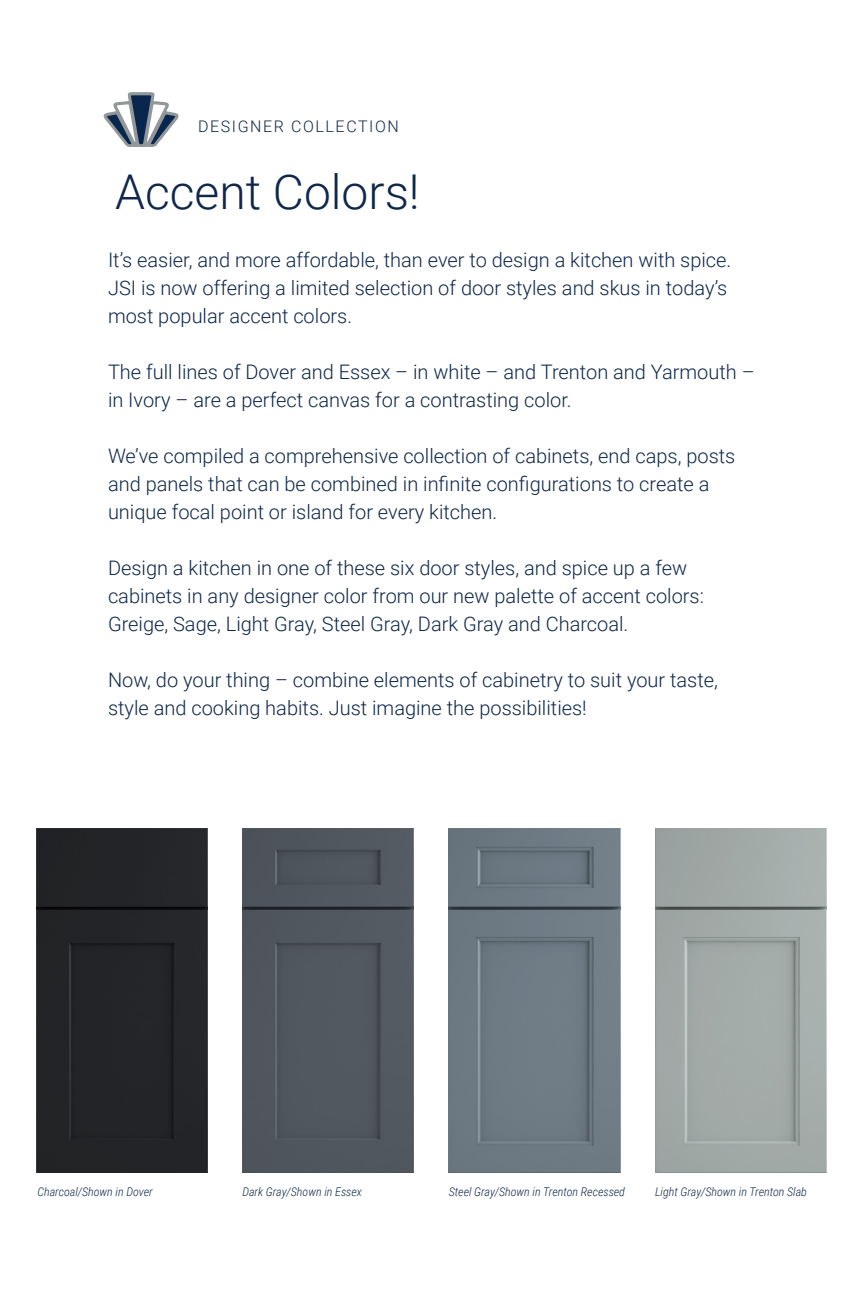
<style>
.page{position:relative;width:864px;height:1296px;background:#fff}
.page>*{position:absolute;margin:0;border:0;box-sizing:border-box;transform-origin:0 0}
.t1{font:300 48px "Roboto";color:#0e274a}
.t2{font:300 20px/28px "Roboto";color:#0e274a}
.t3{font:300 16px "Roboto";letter-spacing:.1em;color:#0e274a}
.t4{font:italic 300 12px "Roboto Condensed";color:#0e274a}
</style>
<div class="page">
<svg style="left:103px;top:92px;width:76px;height:55px"></svg>
<div style="left:36px;top:828px;width:171px;height:344px;background:#232428"></div>
<div style="left:242px;top:828px;width:172px;height:344px;background:#50575f"></div>
<img style="left:449px;top:828px;width:171px;height:344px">
<img style="left:655px;top:828px;width:172px;height:344px">
<p class="t3" style="left:198px;top:115px;width:202px">DESIGNER COLLECTION</p>
<p class="t1" style="left:115px;top:158px;width:306px">Accent Colors!</p>
<p class="t2" style="left:108px;top:245px;width:625px">It’s easier, and more affordable, than ever to design a kitchen with spice.<br>JSI is now offering a limited selection of door styles and skus in today’s most popular accent colors.</p>
<p class="t2" style="left:108px;top:357px;width:648px">The full lines of Dover and Essex – in white – and Trenton and Yarmouth – in Ivory – are a perfect canvas for a contrasting color.</p>
<p class="t2" style="left:108px;top:441px;width:629px">We’ve compiled a comprehensive collection of cabinets, end caps, posts and panels that can be combined in infinite configurations to create a unique focal point or island for every kitchen.</p>
<p class="t2" style="left:108px;top:553px;width:597px">Design a kitchen in one of these six door styles, and spice up a few cabinets in any designer color from our new palette of accent colors:<br>Greige, Sage, Light Gray, Steel Gray, Dark Gray and Charcoal.</p>
<p class="t2" style="left:108px;top:665px;width:611px">Now, do your thing – combine elements of cabinetry to suit your taste, style and cooking habits. Just imagine the possibilities!</p>
<p class="t4" style="left:37px;top:1183px;width:117px">Charcoal/Shown in Dover</p>
<p class="t4" style="left:242px;top:1183px;width:121px">Dark Gray/Shown in Essex</p>
<p class="t4" style="left:449px;top:1183px;width:178px">Steel Gray/Shown in Trenton Recessed</p>
<p class="t4" style="left:655px;top:1183px;width:153px">Light Gray/Shown in Trenton Slab</p>
</div>
